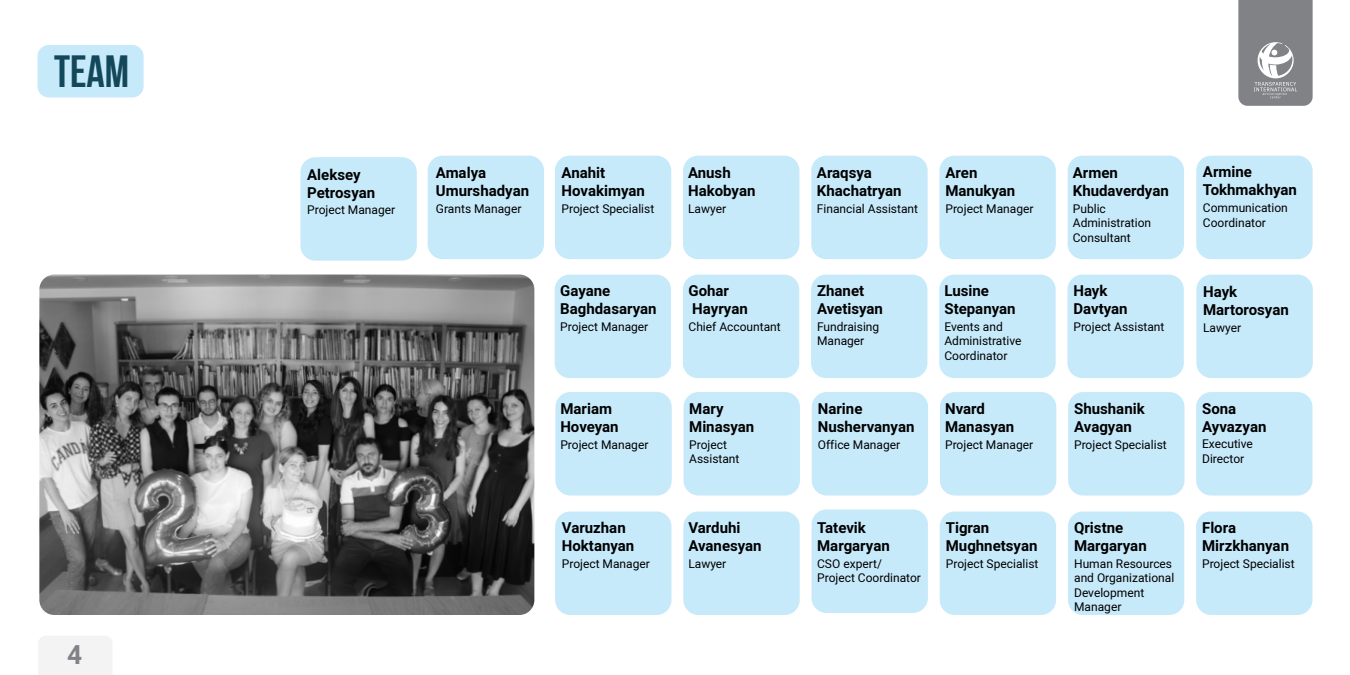
<style>
.page{position:relative;width:1350px;height:675px;background:#fff}
.page>*{position:absolute;margin:0;border:0;box-sizing:border-box;transform-origin:0 0}
.t1{font:45px "Arm Hmks Bebas Neue";color:#13485b}
.t2{font:700 26.25px "Mardoto";color:#818285}
.t3{font:700 15px/18px "Mardoto";color:#000}
.t4{font:12px/14.4px "Mardoto";color:#000}
</style>
<div class="page">
<div style="left:38px;top:45px;width:106px;height:53px;background:#c7eafb;border-radius:11px"></div>
<div style="left:1068px;top:156px;width:116px;height:103px;background:#c7eafb;border-radius:15px"></div>
<div style="left:939px;top:156px;width:117px;height:103px;background:#c7eafb;border-radius:15px"></div>
<div style="left:811px;top:156px;width:117px;height:103px;background:#c7eafb;border-radius:15px"></div>
<div style="left:683px;top:156px;width:116px;height:103px;background:#c7eafb;border-radius:15px"></div>
<div style="left:555px;top:156px;width:116px;height:103px;background:#c7eafb;border-radius:15px"></div>
<div style="left:300px;top:157px;width:117px;height:104px;background:#c7eafb;border-radius:15px"></div>
<div style="left:428px;top:156px;width:116px;height:103px;background:#c7eafb;border-radius:15px"></div>
<div style="left:940px;top:392px;width:116px;height:104px;background:#c7eafb;border-radius:15px"></div>
<div style="left:812px;top:392px;width:116px;height:104px;background:#c7eafb;border-radius:15px"></div>
<div style="left:684px;top:392px;width:116px;height:104px;background:#c7eafb;border-radius:15px"></div>
<div style="left:555px;top:392px;width:117px;height:104px;background:#c7eafb;border-radius:15px"></div>
<div style="left:1068px;top:392px;width:117px;height:104px;background:#c7eafb;border-radius:15px"></div>
<div style="left:1196px;top:275px;width:117px;height:103px;background:#c7eafb;border-radius:15px"></div>
<div style="left:939px;top:275px;width:117px;height:103px;background:#c7eafb;border-radius:15px"></div>
<div style="left:811px;top:275px;width:116px;height:103px;background:#c7eafb;border-radius:15px"></div>
<div style="left:683px;top:275px;width:116px;height:103px;background:#c7eafb;border-radius:15px"></div>
<div style="left:555px;top:275px;width:116px;height:103px;background:#c7eafb;border-radius:15px"></div>
<div style="left:1067px;top:275px;width:117px;height:103px;background:#c7eafb;border-radius:15px"></div>
<div style="left:1196px;top:156px;width:117px;height:103px;background:#c7eafb;border-radius:15px"></div>
<div style="left:1068px;top:512px;width:116px;height:103px;background:#c7eafb;border-radius:15px"></div>
<div style="left:940px;top:512px;width:116px;height:103px;background:#c7eafb;border-radius:15px"></div>
<div style="left:812px;top:509px;width:116px;height:104px;background:#c7eafb;border-radius:15px"></div>
<div style="left:683px;top:512px;width:117px;height:103px;background:#c7eafb;border-radius:15px"></div>
<div style="left:555px;top:512px;width:117px;height:103px;background:#c7eafb;border-radius:15px"></div>
<div style="left:1196px;top:512px;width:116px;height:103px;background:#c7eafb;border-radius:15px"></div>
<img style="left:39px;top:274px;width:495px;height:341px">
<div style="left:1196px;top:392px;width:116px;height:104px;background:#c7eafb;border-radius:15px"></div>
<div style="left:39px;top:636px;width:73px;height:39px;background:#f2f3f2"></div>
<svg style="left:1238px;top:0;width:75px;height:106px;background:#8e8f92"></svg>
<h1 class="t1" style="left:54px;top:47px;width:77px">TEAM</h1>
<h2 class="t2" style="left:67px;top:637px;width:17px">4</h2>
<p class="t3" style="left:307px;top:165px;width:70px">Aleksey<br>Petrosyan</p>
<p class="t4" style="left:307px;top:202px;width:90px">Project Manager</p>
<p class="t3" style="left:436px;top:163px;width:95px">Amalya<br>Umurshadyan</p>
<p class="t4" style="left:436px;top:201px;width:87px">Grants Manager</p>
<p class="t3" style="left:562px;top:163px;width:85px">Anahit<br>Hovakimyan</p>
<p class="t4" style="left:562px;top:201px;width:94px">Project Specialist</p>
<p class="t3" style="left:560px;top:282px;width:98px">Gayane<br>Baghdasaryan</p>
<p class="t4" style="left:560px;top:319px;width:90px">Project Manager</p>
<p class="t3" style="left:560px;top:400px;width:60px">Mariam<br>Hoveyan</p>
<p class="t4" style="left:560px;top:437px;width:90px">Project Manager</p>
<p class="t3" style="left:562px;top:518px;width:74px">Varuzhan<br>Hoktanyan</p>
<p class="t4" style="left:562px;top:556px;width:90px">Project Manager</p>
<p class="t3" style="left:688px;top:163px;width:69px">Anush<br>Hakobyan</p>
<p class="t4" style="left:688px;top:201px;width:40px">Lawyer</p>
<p class="t3" style="left:689px;top:282px;width:61px">Gohar<br>Hayryan</p>
<p class="t4" style="left:689px;top:319px;width:94px">Chief Accountant</p>
<p class="t3" style="left:689px;top:400px;width:67px">Mary<br>Minasyan</p>
<p class="t4" style="left:689px;top:437px;width:52px">Project<br>Assistant</p>
<p class="t3" style="left:688px;top:518px;width:75px">Varduhi<br>Avanesyan</p>
<p class="t4" style="left:688px;top:556px;width:40px">Lawyer</p>
<p class="t3" style="left:817px;top:163px;width:86px">Araqsya<br>Khachatryan</p>
<p class="t4" style="left:817px;top:201px;width:103px">Financial Assistant</p>
<p class="t3" style="left:945px;top:163px;width:71px">Aren<br>Manukyan</p>
<p class="t4" style="left:945px;top:201px;width:90px">Project Manager</p>
<p class="t3" style="left:817px;top:282px;width:67px">Zhanet<br>Avetisyan</p>
<p class="t4" style="left:817px;top:319px;width:64px">Fundraising<br>Manager</p>
<p class="t3" style="left:818px;top:400px;width:98px">Narine<br>Nushervanyan</p>
<p class="t4" style="left:818px;top:437px;width:84px">Office Manager</p>
<p class="t3" style="left:944px;top:282px;width:73px">Lusine<br>Stepanyan</p>
<p class="t4" style="left:944px;top:319px;width:79px">Events and<br>Administrative<br>Coordinator</p>
<p class="t3" style="left:945px;top:400px;width:71px">Nvard<br>Manasyan</p>
<p class="t4" style="left:945px;top:437px;width:90px">Project Manager</p>
<p class="t3" style="left:817px;top:518px;width:74px">Tatevik<br>Margaryan</p>
<p class="t4" style="left:817px;top:556px;width:105px">CSO expert/<br>Project Coordinator</p>
<p class="t3" style="left:946px;top:519px;width:93px">Tigran<br>Mughnetsyan</p>
<p class="t4" style="left:946px;top:556px;width:94px">Project Specialist</p>
<p class="t3" style="left:1073px;top:163px;width:97px">Armen<br>Khudaverdyan</p>
<p class="t4" style="left:1073px;top:201px;width:80px">Public<br>Administration<br>Consultant</p>
<p class="t3" style="left:1073px;top:282px;width:56px">Hayk<br>Davtyan</p>
<p class="t4" style="left:1073px;top:319px;width:93px">Project Assistant</p>
<p class="t3" style="left:1074px;top:400px;width:72px">Shushanik<br>Avagyan</p>
<p class="t4" style="left:1074px;top:437px;width:94px">Project Specialist</p>
<p class="t3" style="left:1074px;top:518px;width:74px">Qristne<br>Margaryan</p>
<p class="t4" style="left:1074px;top:556px;width:102px">Human Resources and Organizational<br>Development<br>Manager</p>
<p class="t3" style="left:1203px;top:163px;width:95px">Armine<br>Tokhmakhyan</p>
<p class="t4" style="left:1203px;top:200px;width:86px">Communication<br>Coordinator</p>
<p class="t3" style="left:1203px;top:282px;width:87px">Hayk<br>Martorosyan</p>
<p class="t4" style="left:1203px;top:320px;width:40px">Lawyer</p>
<p class="t3" style="left:1202px;top:399px;width:66px">Sona<br>Ayvazyan</p>
<p class="t4" style="left:1202px;top:437px;width:52px">Executive<br>Director</p>
<p class="t3" style="left:1202px;top:519px;width:88px">Flora<br>Mirzkhanyan</p>
<p class="t4" style="left:1202px;top:556px;width:94px">Project Specialist</p>
</div>
